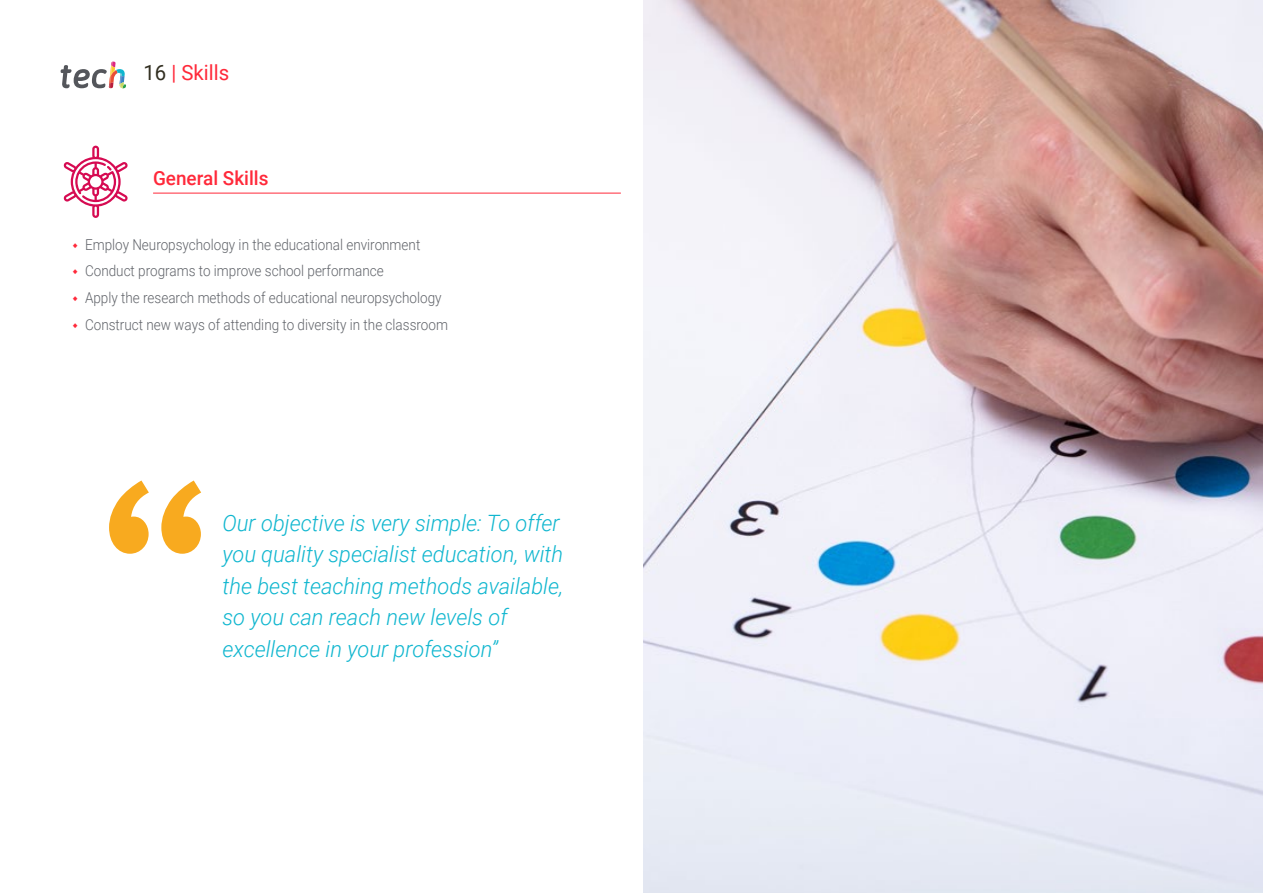
<style>
.page{position:relative;width:1263px;height:893px;background:#fff}
.page>*{position:absolute;margin:0;border:0;box-sizing:border-box;transform-origin:0 0}
.t1{font:italic 300 22.5px/31.5px "Roboto";color:#0fb6cf}
.t2{font:21px "Roboto";color:#ff293a}
.t3{font:500 19.5px "Roboto";color:#ff293a}
.t4{font:300 15px/26.7px "Roboto";color:#61646a;scale:.9 1}
.s1{color:#312e20}
</style>
<div class="page">
<hr style="left:153px;top:193px;width:468px;height:1px;background:#ff293a">
<svg style="left:63px;top:146px;width:65px;height:72px"></svg>
<img style="left:643px;top:0;width:620px;height:893px">
<svg style="left:61px;top:62px;width:65px;height:27px"></svg>
<svg style="left:109px;top:480px;width:92px;height:74px"></svg>
<h2 class="t2" style="left:144px;top:57px;width:87px"><span class="s1">16</span> | Skills</h2>
<h3 class="t3" style="left:153px;top:164px;width:117px">General Skills</h3>
<p class="t4" style="left:85px;top:230px;width:405px">Employ Neuropsychology in the educational environment Conduct programs to improve school performance<br>Apply the research methods of educational neuropsychology Construct new ways of attending to diversity in the classroom</p>
<h1 class="t1" style="left:222px;top:506px;width:342px">Our objective is very simple: To offer you quality specialist education, with the best teaching methods available, so you can reach new levels of excellence in your profession”</h1>
</div>
